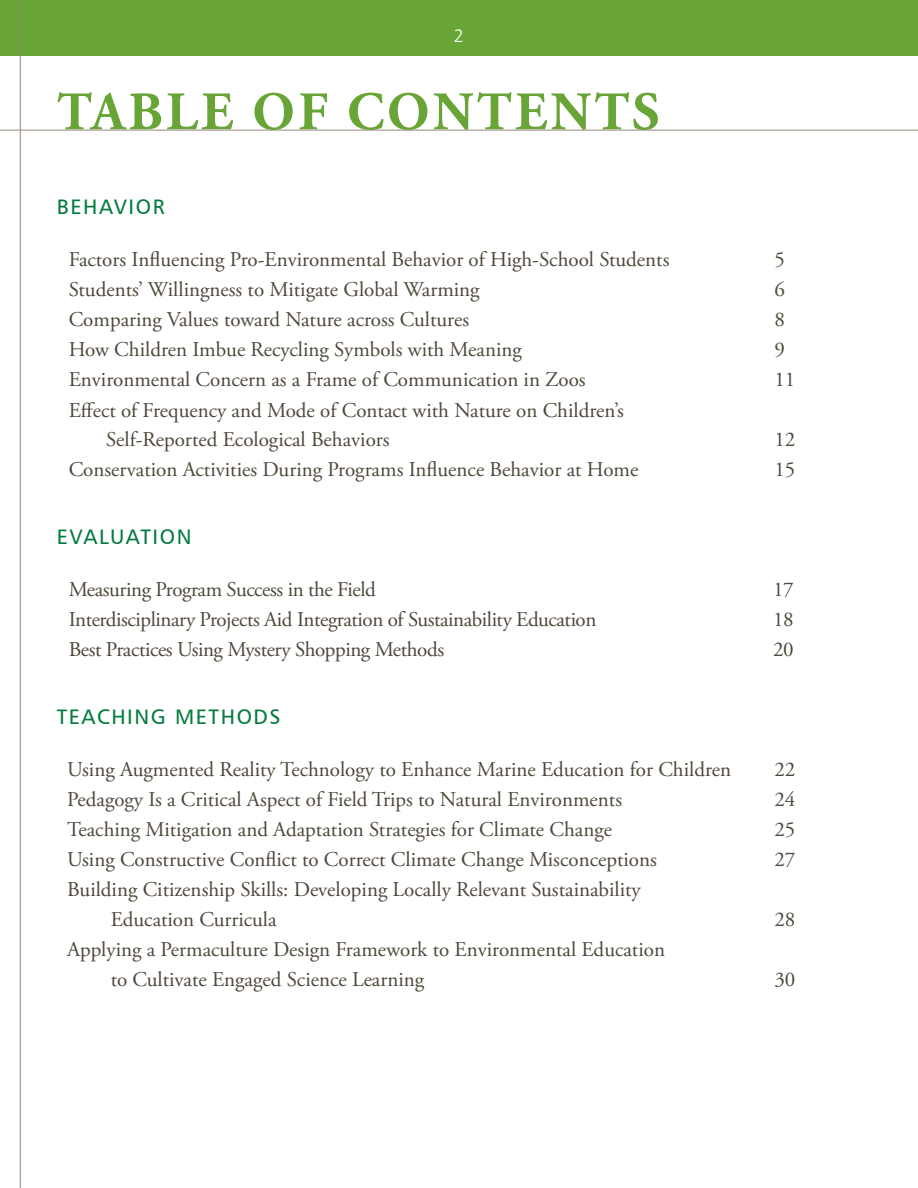
<style>
.page{position:relative;width:918px;height:1188px;background:#fff}
.page>*{position:absolute;margin:0;border:0;box-sizing:border-box;transform-origin:0 0}
.t1{font:700 54px "Adobe Garamond Pro";letter-spacing:.065em;color:#69a536}
.t2{font:21px/30px "Adobe Garamond Pro";color:#4e473a}
.t3{font:21px "Adobe Garamond Pro";letter-spacing:-.02em;color:#4e473a}
.t4{font:21px "Humanist 777 BT Roman B";letter-spacing:.075em;color:#047b3e}
.t5{font:18px "Humanist 777 BT Light B";color:#fff}
</style>
<div class="page">
<hr style="left:0;top:130px;width:918px;height:1px;background:#958776">
<div style="left:0;top:0;width:918px;height:56px;background:#69a536"></div>
<hr style="left:20px;top:0;width:1px;height:1188px;background:#958776">
<p class="t5" style="left:454px;top:25px;width:12px">2</p>
<h1 class="t1" style="left:57px;top:81px;width:604px">TABLE OF CONTENTS</h1>
<p class="t4" style="left:57px;top:194px;width:110px">BEHAVIOR</p>
<p class="t2" style="left:69px;top:246px;width:602px">Factors Influencing Pro-Environmental Behavior of High-School Students</p>
<p class="t2" style="left:774px;top:246px;width:12px">5</p>
<p class="t2" style="left:69px;top:276px;width:412px">Students’ Willingness to Mitigate Global Warming</p>
<p class="t2" style="left:774px;top:276px;width:12px">6</p>
<p class="t2" style="left:69px;top:306px;width:402px">Comparing Values toward Nature across Cultures</p>
<p class="t2" style="left:774px;top:306px;width:12px">8</p>
<p class="t2" style="left:69px;top:336px;width:455px">How Children Imbue Recycling Symbols with Meaning</p>
<p class="t2" style="left:774px;top:336px;width:12px">9</p>
<p class="t2" style="left:69px;top:366px;width:518px">Environmental Concern as a Frame of Communication in Zoos</p>
<p class="t2" style="left:774px;top:366px;width:22px">11</p>
<p class="t2" style="left:106px;top:396px;width:519px;text-indent:-37px">Effect of Frequency and Mode of Contact with Nature on Children’s<br>Self-Reported Ecological Behaviors</p>
<p class="t2" style="left:774px;top:426px;width:22px">12</p>
<p class="t2" style="left:69px;top:456px;width:571px">Conservation Activities During Programs Influence Behavior at Home</p>
<p class="t2" style="left:774px;top:456px;width:22px">15</p>
<p class="t4" style="left:57px;top:524px;width:14px">EVAL</p>
<p class="t4" style="left:110px;top:524px;width:66px">UATION</p>
<p class="t3" style="left:69px;top:577px;width:309px">Measuring Program Success in the Field</p>
<p class="t2" style="left:773px;top:576px;width:22px">17</p>
<p class="t3" style="left:69px;top:607px;width:529px">Interdisciplinary Projects Aid Integration of Sustainability Education</p>
<p class="t2" style="left:773px;top:606px;width:22px">18</p>
<p class="t3" style="left:69px;top:637px;width:377px">Best Practices Using Mystery Shopping Methods</p>
<p class="t2" style="left:773px;top:636px;width:22px">20</p>
<p class="t4" style="left:57px;top:704px;width:14px">TEA</p>
<p class="t4" style="left:97px;top:704px;width:94px">CHING MET</p>
<p class="t4" style="left:221px;top:704px;width:61px">HODS</p>
<p class="t2" style="left:67px;top:756px;width:665px">Using Augmented Reality Technology to Enhance Marine Education for Children</p>
<p class="t2" style="left:774px;top:756px;width:22px">22</p>
<p class="t2" style="left:67px;top:786px;width:557px">Pedagogy Is a Critical Aspect of Field Trips to Natural Environments</p>
<p class="t2" style="left:774px;top:786px;width:22px">24</p>
<p class="t2" style="left:67px;top:816px;width:546px">Teaching Mitigation and Adaptation Strategies for Climate Change</p>
<p class="t2" style="left:774px;top:816px;width:22px">25</p>
<p class="t2" style="left:67px;top:846px;width:591px">Using Constructive Conflict to Correct Climate Change Misconceptions</p>
<p class="t2" style="left:774px;top:846px;width:22px">27</p>
<p class="t2" style="left:111px;top:876px;width:532px;text-indent:-44px">Building Citizenship Skills: Developing Locally Relevant Sustainability<br>Education Curricula</p>
<p class="t2" style="left:774px;top:906px;width:22px">28</p>
<p class="t2" style="left:111px;top:936px;width:556px;text-indent:-43px">Applying a Permaculture Design Framework to Environmental Education to Cultivate Engaged Science Learning</p>
<p class="t2" style="left:774px;top:966px;width:22px">30</p>
</div>
